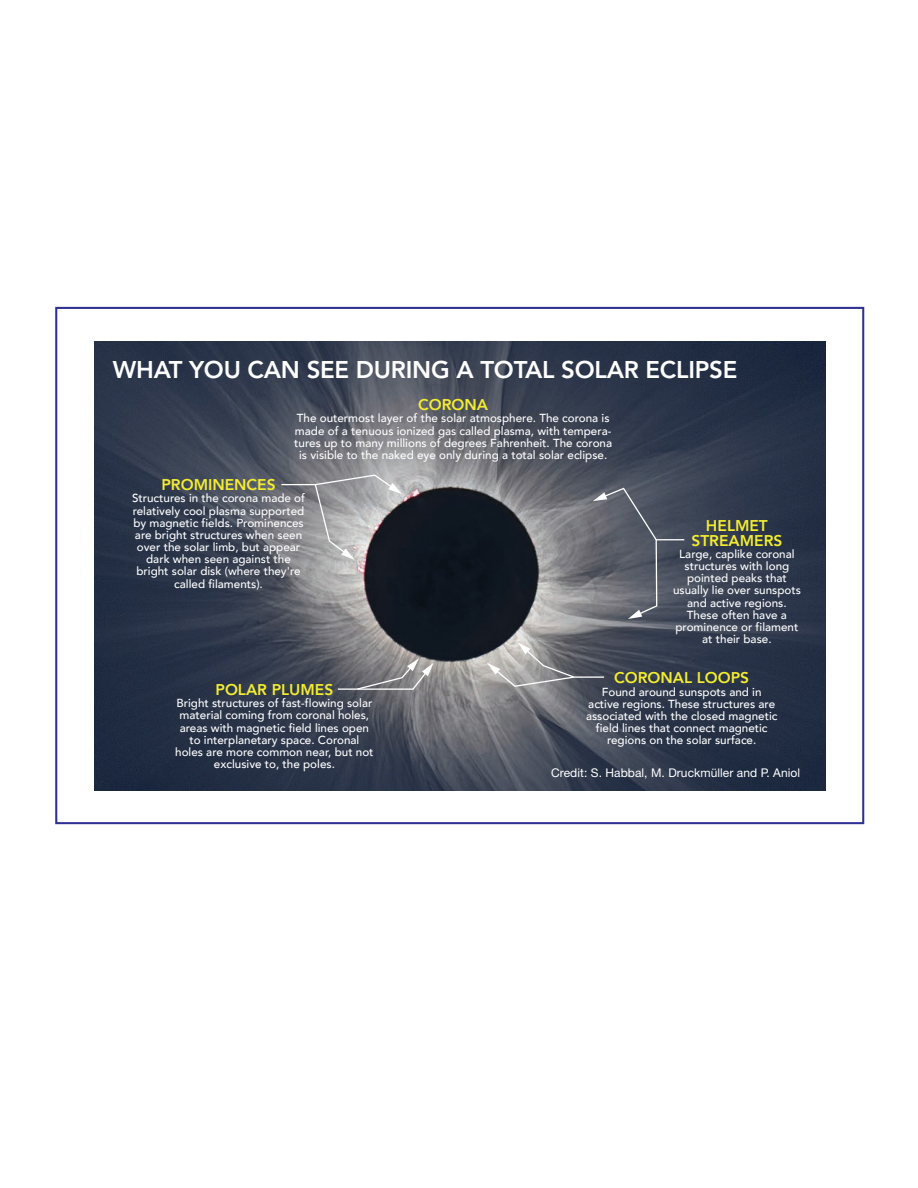
<style>
.page{position:relative;width:918px;height:1188px;background:#fff}
.page>*{position:absolute;margin:0;border:0;box-sizing:border-box;transform-origin:0 0}
.Hyperlink{font:800 24px "Avenir";letter-spacing:-.01em;color:#fff}
.t1{font:800 15.6px/14.2px "Avenir";color:#f4ed2f;text-align:center}
.Hyperlink-2{font:12px "Helvetica Neue LT Std";letter-spacing:.005em;color:#fff}
.t2{font:500 11.7px/12.1px "Avenir";color:#fff;text-align:center}
</style>
<div class="page">
<img style="left:94px;top:342px;width:731px;height:449px">
<svg style="left:280px;top:474px;width:122px;height:86px;background:#909094"></svg>
<svg style="left:593px;top:487px;width:93px;height:132px;background:#5d626d"></svg>
<svg style="left:487px;top:642px;width:118px;height:46px;background:#88888c"></svg>
<svg style="left:337px;top:658px;width:97px;height:32px;background:#878689"></svg>
<p class="Hyperlink" style="left:113px;top:355px;width:626px">WHAT YOU CAN SEE DURING A TOTAL SOLAR ECLIPSE</p>
<p class="t1" style="left:418px;top:398px;width:71px">CORONA</p>
<p class="t2" style="left:294px;top:412px;width:319px">The outermost layer of the solar atmosphere. The corona is made of a tenuous ionized gas called plasma, with tempera&shy;tures up to many millions of degrees Fahrenheit. The corona is visible to the naked eye only during a total solar eclipse.</p>
<p class="t1" style="left:161px;top:478px;width:116px">PROMINENCES</p>
<p class="t2" style="left:132px;top:492px;width:175px">Structures in the corona made of relatively cool plasma supported by magnetic fields. Prominences are bright structures when seen over the solar limb, but appear dark when seen against the bright solar disk (where they're called filaments).</p>
<p class="t1" style="left:691px;top:519px;width:93px">HELMET<br>STREAMERS</p>
<p class="t2" style="left:673px;top:547px;width:129px">Large, caplike coronal structures with long pointed peaks that usually lie over sunspots and active regions.<br>These often have a prominence or filament at their base.</p>
<p class="t1" style="left:216px;top:682px;width:119px">POLAR PLUMES</p>
<p class="t2" style="left:175px;top:696px;width:200px">Bright structures of fast-flowing solar material coming from coronal holes, areas with magnetic field lines open to interplanetary space. Coronal holes are more common near, but not exclusive to, the poles.</p>
<p class="t1" style="left:614px;top:671px;width:137px">CORONAL LOOPS</p>
<p class="t2" style="left:586px;top:685px;width:193px">Found around sunspots and in active regions. These structures are associated with the closed magnetic field lines that connect magnetic regions on the solar surface.</p>
<p class="Hyperlink-2" style="left:551px;top:765px;width:250px">Credit: S. Habbal, M. Druckmüller and P. Aniol</p>
</div>
